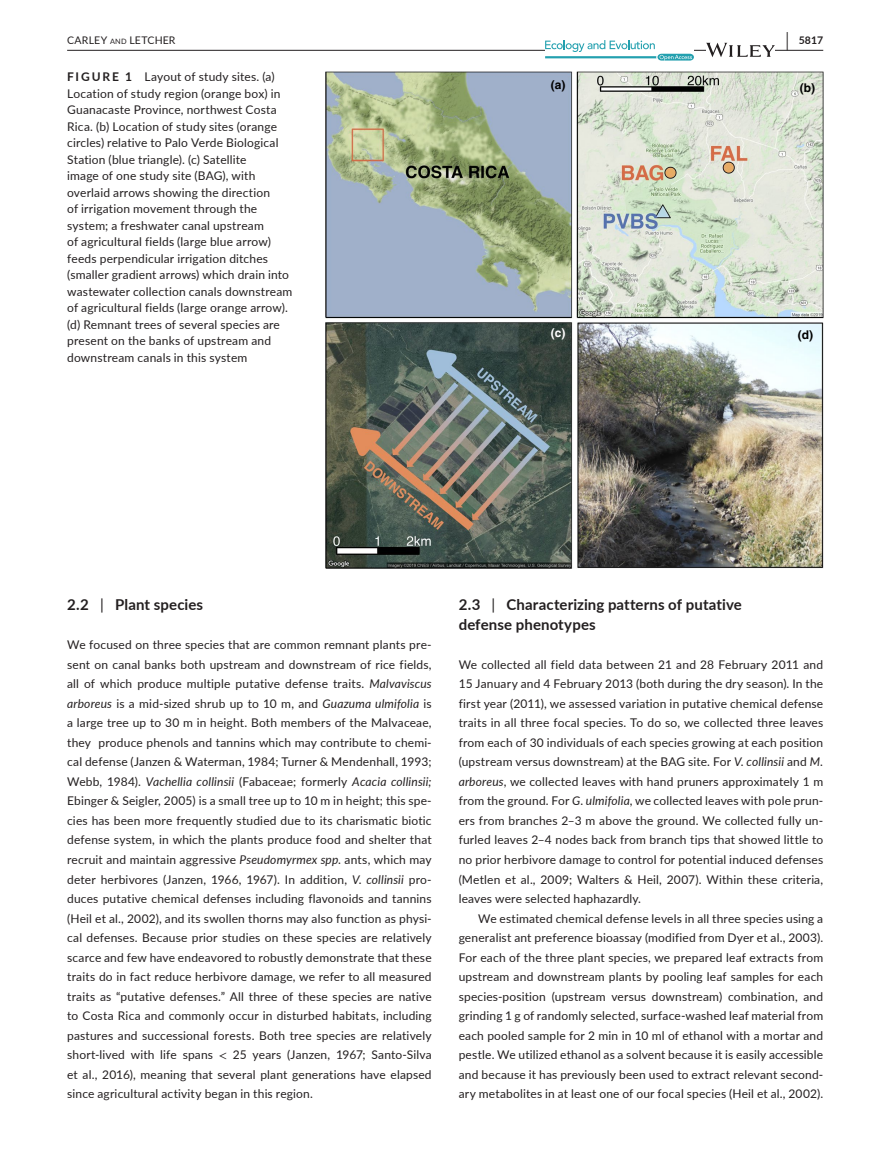
<style>
.page{position:relative;width:893px;height:1174px;background:#fff}
.page>*{position:absolute;margin:0;border:0;box-sizing:border-box;transform-origin:0 0}
.t1{font:700 19.5px "Lato";color:#231f20;scale:.48 1}
.t2{font:700 15px/19.5px "Lato";letter-spacing:.005em;color:#231f20}
.t3{font:12px/19.5px "Lato";letter-spacing:.015em;color:#231f20;text-align:justify}
.t4{font:700 12px "Helvetica";color:#000}
.t5{font:700 12px "Helvetica";color:#fff}
.t6{font:10.5px "Lato";letter-spacing:.02em;color:#231f20}
.t7{font:700 10.5px "Lato";color:#231f20}
.s1{font-size:7.35px}
.s2{font-weight:700}
.s3{font-weight:400}
.s4{font-style:italic}
.s5{font-family:"STIX"}
</style>
<div class="page">
<hr style="left:67px;top:50px;width:756px;height:1px;background:#231f20">
<svg style="left:545px;top:40px;width:149px;height:21px"></svg>
<svg style="left:706px;top:43px;width:69px;height:14px"></svg>
<img style="left:326px;top:72px;width:497px;height:496px">
<h1 class="t1" style="left:786px;top:25px;width:7px">|</h1>
<p class="t6" style="left:67px;top:33px;width:110px">CARLEY <span class="s1">and</span> LETCHER</p>
<p class="t7" style="left:799px;top:33px;width:26px">5817</p>
<p class="t3" style="left:67px;top:68px;width:227px;line-height:16.5px;text-align:left"><span class="s2">FIGURE 1</span> Layout of study sites. (a)<br>Location of study region (orange box) in Guanacaste Province, northwest Costa Rica. (b) Location of study sites (orange circles) relative to Palo Verde Biological Station (blue triangle). (c) Satellite<br>image of one study site (BAG), with overlaid arrows showing the direction<br>of irrigation movement through the system; a freshwater canal upstream<br>of agricultural fields (large blue arrow) feeds perpendicular irrigation ditches (smaller gradient arrows) which drain into wastewater collection canals downstream of agricultural fields (large orange arrow). (d) Remnant trees of several species are present on the banks of upstream and downstream canals in this system</p>
<p class="t4" style="left:551px;top:77px;width:16px">(a)</p>
<p class="t4" style="left:800px;top:80px;width:17px">(b)</p>
<p class="t5" style="left:551px;top:326px;width:16px">(c)</p>
<p class="t4" style="left:798px;top:327px;width:17px">(d)</p>
<p class="t2" style="left:67px;top:594px;width:138px">2.2 <span class="s3">|</span> Plant species</p>
<p class="t3" style="left:67px;top:635px;width:366px">We focused on three species that are common remnant plants pre&shy;sent on canal banks both upstream and downstream of rice fields, all of which produce multiple putative defense traits. <span class="s4">Malvaviscus arboreus</span> is a mid-sized shrub up to 10 m, and <span class="s4">Guazuma ulmifolia</span> is a large tree up to 30 m in height. Both members of the Malvaceae, they produce phenols and tannins which may contribute to chemi&shy;cal defense (Janzen &amp; Waterman, 1984; Turner &amp; Mendenhall, 1993; Webb, 1984). <span class="s4">Vachellia collinsii</span> (Fabaceae; formerly <span class="s4">Acacia collinsii; </span>Ebinger &amp; Seigler, 2005) is a small tree up to 10 m in height; this spe&shy;cies has been more frequently studied due to its charismatic biotic defense system, in which the plants produce food and shelter that recruit and maintain aggressive <span class="s4">Pseudomyrmex spp</span>. ants, which may deter herbivores (Janzen, 1966, 1967). In addition, <span class="s4">V. collinsii</span> pro&shy;duces putative chemical defenses including flavonoids and tannins (Heil et al., 2002), and its swollen thorns may also function as physi&shy;cal defenses. Because prior studies on these species are relatively scarce and few have endeavored to robustly demonstrate that these traits do in fact reduce herbivore damage, we refer to all measured traits as “putative defenses.” All three of these species are native to Costa Rica and commonly occur in disturbed habitats, including pastures and successional forests. Both tree species are relatively short-lived with life spans <span class="s5">&lt;</span> 25 years (Janzen, 1967; Santo-Silva et al., 2016), meaning that several plant generations have elapsed since agricultural activity began in this region.</p>
<p class="t2" style="left:459px;top:594px;width:285px">2.3 <span class="s3">|</span> Characterizing patterns of putative defense phenotypes</p>
<p class="t3" style="left:459px;top:654px;width:366px">We collected all field data between 21 and 28 February 2011 and 15 January and 4 February 2013 (both during the dry season). In the first year (2011), we assessed variation in putative chemical defense traits in all three focal species. To do so, we collected three leaves from each of 30 individuals of each species growing at each position (upstream versus downstream) at the BAG site. For <span class="s4">V. collinsii</span> and <span class="s4">M. arboreus</span>, we collected leaves with hand pruners approximately 1 m from the ground. For <span class="s4">G. ulmifolia</span>, we collected leaves with pole prun&shy;ers from branches 2–3 m above the ground. We collected fully un&shy;furled leaves 2–4 nodes back from branch tips that showed little to no prior herbivore damage to control for potential induced defenses (Metlen et al., 2009; Walters &amp; Heil, 2007). Within these criteria, leaves were selected haphazardly.</p>
<p class="t3" style="left:459px;top:908px;width:366px;text-indent:20px">We estimated chemical defense levels in all three species using a generalist ant preference bioassay (modified from Dyer et al., 2003).<br>For each of the three plant species, we prepared leaf extracts from upstream and downstream plants by pooling leaf samples for each species-position (upstream versus downstream) combination, and grinding 1 g of randomly selected, surface-washed leaf material from each pooled sample for 2 min in 10 ml of ethanol with a mortar and pestle. We utilized ethanol as a solvent because it is easily accessible and because it has previously been used to extract relevant second&shy;ary metabolites in at least one of our focal species (Heil et al., 2002).</p>
</div>
